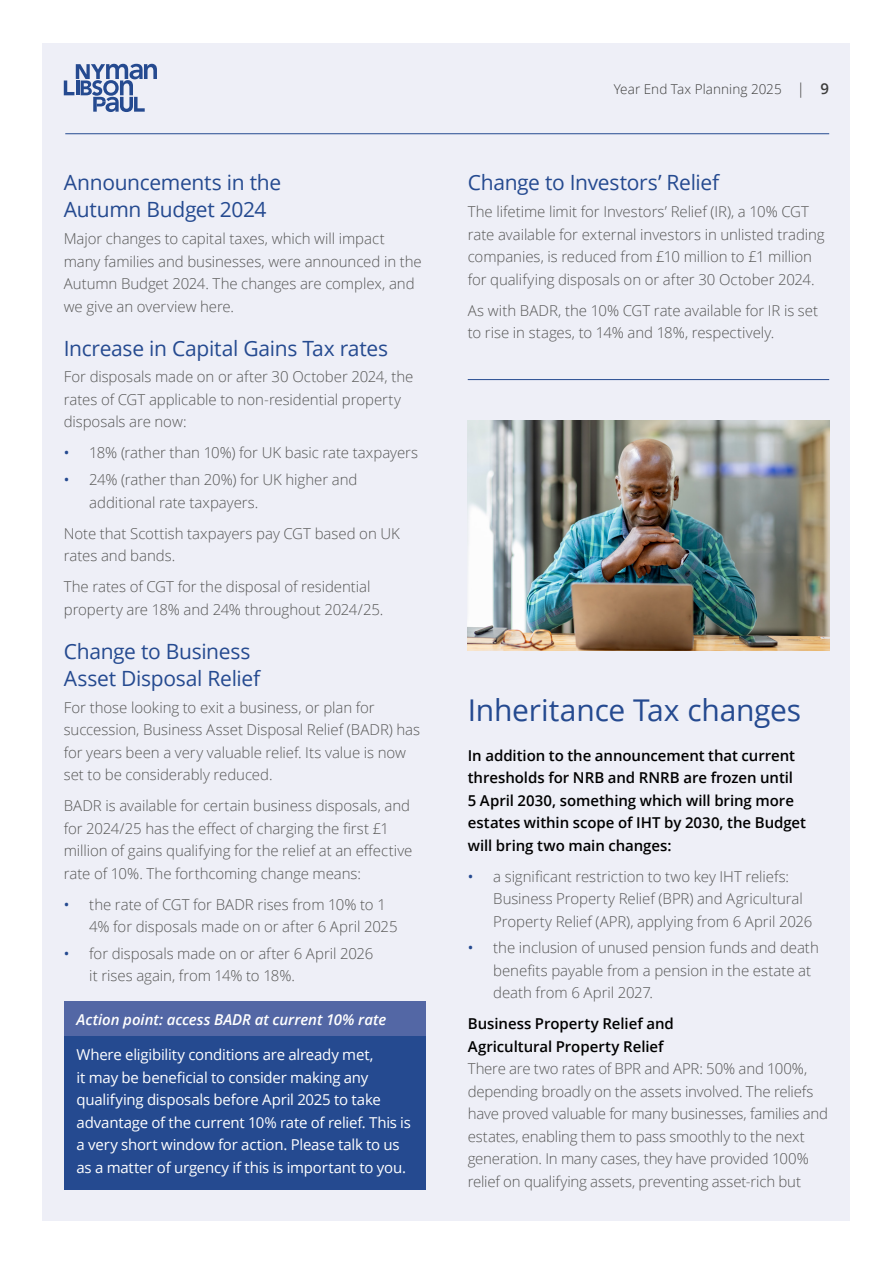
<style>
.page{position:relative;width:893px;height:1263px;background:#fff}
.page>*{position:absolute;margin:0;border:0;box-sizing:border-box;transform-origin:0 0}
.Head2{font:30px "Open Sans";letter-spacing:-.005em;color:#254a90}
.Head3{font:21px/27px "Open Sans";letter-spacing:-.015em;color:#254a90}
.Body{font:300 15px/22.5px "Open Sans";letter-spacing:-.005em;color:#575756}
.Action_Point_Text{font:15px/22.5px "Open Sans";letter-spacing:-.015em;color:#fff}
.first_para{font:600 15px/22.5px "Open Sans";letter-spacing:-.005em;color:#000}
.Action_Point_Head{font:italic 600 15px "Open Sans";letter-spacing:-.005em;color:#fff}
.t1{font:300 13.5px "Open Sans";letter-spacing:.005em;color:#3c3c3b}
.s1{font-weight:400;color:#254a90}
.s2{font-size:15px}
.s3{font-weight:600;font-size:15px}
</style>
<div class="page">
<div style="left:43px;top:43px;width:807px;height:1177px;background:#eeeff7"></div>
<svg style="left:64px;top:64px;width:93px;height:48px"></svg>
<hr style="left:65px;top:133px;width:764px;height:1px;background:#254a90">
<div style="left:64px;top:1001px;width:361px;height:40px;background:#5367a5"></div>
<div style="left:64px;top:1036px;width:361px;height:153px;background:#254a90"></div>
<hr style="left:468px;top:379px;width:361px;height:1px;background:#254a90">
<img style="left:468px;top:421px;width:361px;height:230px">
<p class="Head3" style="left:64px;top:169px;width:219px">Announcements in the<br>Autumn Budget 2024</p>
<p class="Body" style="left:64px;top:227px;width:360px">Major changes to capital taxes, which will impact many families and businesses, were announced in the Autumn Budget 2024. The changes are complex, and we give an overview here.</p>
<p class="Head3" style="left:64px;top:334px;width:326px">Increase in Capital Gains Tax rates</p>
<p class="Body" style="left:64px;top:365px;width:351px">For disposals made on or after 30 October 2024, the rates of CGT applicable to non-residential property disposals are now:</p>
<p class="Body" style="left:64px;top:441px;width:356px"><span class="s1">•</span> 18% (rather than 10%) for UK basic rate taxpayers</p>
<p class="Body" style="left:89px;top:468px;width:270px;text-indent:-26px"><span class="s1">•</span> 24% (rather than 20%) for UK higher and additional rate taxpayers.</p>
<p class="Body" style="left:64px;top:522px;width:338px">Note that Scottish taxpayers pay CGT based on UK rates and bands.</p>
<p class="Body" style="left:64px;top:575px;width:321px">The rates of CGT for the disposal of residential property are 18% and 24% throughout 2024/25.</p>
<p class="Head3" style="left:64px;top:637px;width:198px">Change to Business<br>Asset Disposal Relief</p>
<p class="Body" style="left:64px;top:695px;width:358px">For those looking to exit a business, or plan for succession, Business Asset Disposal Relief (BADR) has for years been a very valuable relief. Its value is now set to be considerably reduced.</p>
<p class="Body" style="left:64px;top:794px;width:350px">BADR is available for certain business disposals, and for 2024/25 has the effect of charging the first £1 million of gains qualifying for the relief at an effective rate of 10%. The forthcoming change means:</p>
<p class="Body" style="left:89px;top:892px;width:310px;text-indent:-26px"><span class="s1">•</span> the rate of CGT for BADR rises from 10% to 1<br>4% for disposals made on or after 6 April 2025</p>
<p class="Body" style="left:89px;top:942px;width:285px;text-indent:-26px"><span class="s1">•</span> for disposals made on or after 6 April 2026 it rises again, from 14% to 18%.</p>
<p class="Action_Point_Head" style="left:77px;top:1009px;width:311px">Action point: access BADR at current 10% rate</p>
<p class="Action_Point_Text" style="left:77px;top:1043px;width:336px">Where eligibility conditions are already met,<br>it may be beneficial to consider making any qualifying disposals before April 2025 to take advantage of the current 10% rate of relief. This is a very short window for action. Please talk to us as a matter of urgency if this is important to you.</p>
<p class="t1" style="left:614px;top:79px;width:217px">Year End Tax Planning 2025 <span class="s2">|</span> <span class="s3">9</span></p>
<p class="Head3" style="left:468px;top:169px;width:253px">Change to Investors’ Relief</p>
<p class="Body" style="left:468px;top:200px;width:358px">The lifetime limit for Investors’ Relief (IR), a 10% CGT rate available for external investors in unlisted trading companies, is reduced from £10 million to £1 million for qualifying disposals on or after 30 October 2024.</p>
<p class="Body" style="left:468px;top:299px;width:352px">As with BADR, the 10% CGT rate available for IR is set to rise in stages, to 14% and 18%, respectively.</p>
<p class="Head2" style="left:468px;top:689px;width:335px">Inheritance Tax changes</p>
<p class="first_para" style="left:468px;top:743px;width:340px">In addition to the announcement that current thresholds for NRB and RNRB are frozen until<br>5 April 2030, something which will bring more estates within scope of IHT by 2030, the Budget will bring two main changes:</p>
<p class="Body" style="left:493px;top:864px;width:320px;text-indent:-26px"><span class="s1">•</span> a significant restriction to two key IHT reliefs:<br>Business Property Relief (BPR) and Agricultural<br>Property Relief (APR), applying from 6 April 2026</p>
<p class="Body" style="left:493px;top:936px;width:327px;text-indent:-26px"><span class="s1">•</span> the inclusion of unused pension funds and death benefits payable from a pension in the estate at death from 6 April 2027.</p>
<h4 class="first_para" style="left:468px;top:1012px;width:208px">Business Property Relief and<br>Agricultural Property Relief</h4>
<p class="Body" style="left:468px;top:1057px;width:362px">There are two rates of BPR and APR: 50% and 100%, depending broadly on the assets involved. The reliefs have proved valuable for many businesses, families and estates, enabling them to pass smoothly to the next generation. In many cases, they have provided 100% relief on qualifying assets, preventing asset-rich but</p>
</div>
